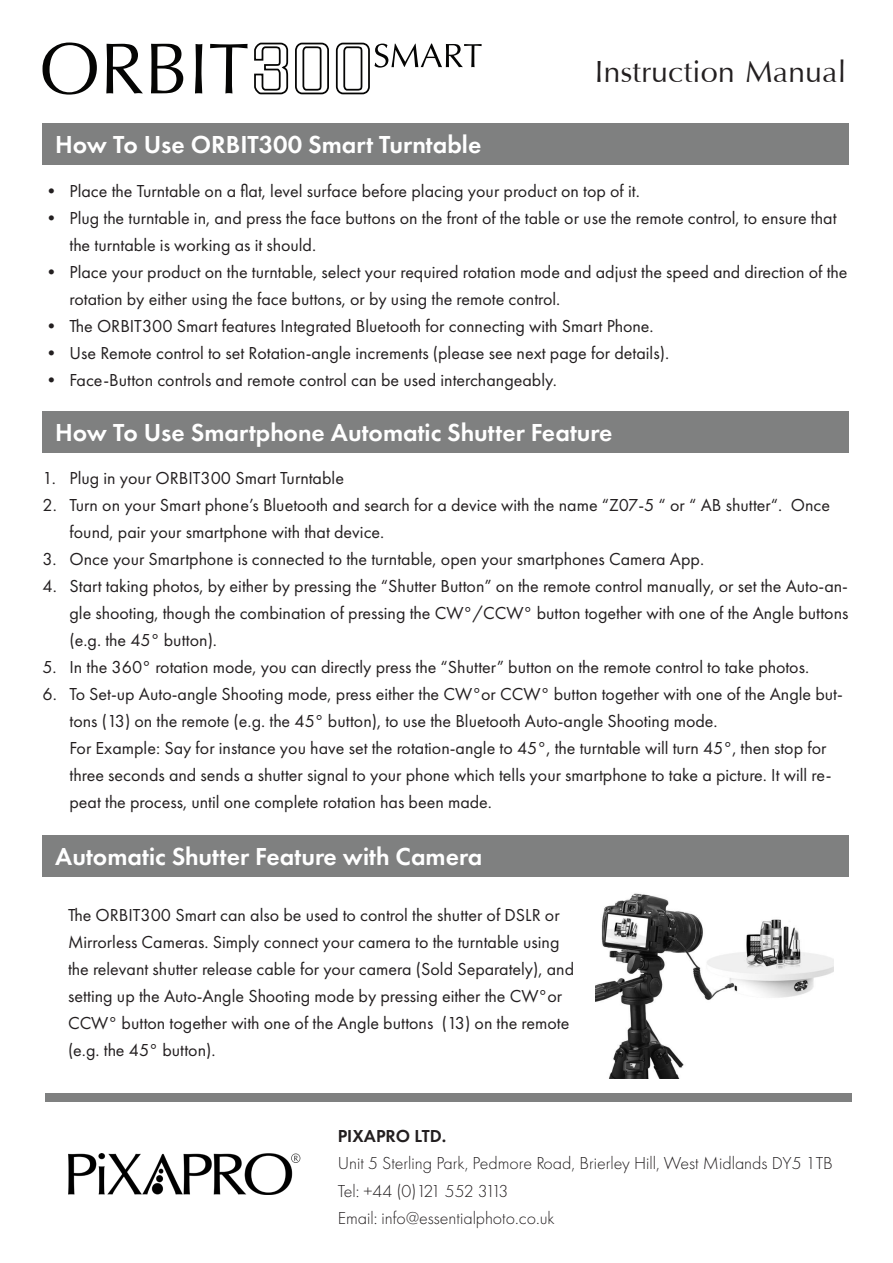
<style>
.page{position:relative;width:893px;height:1263px;background:#fff}
.page>*{position:absolute;margin:0;border:0;box-sizing:border-box;transform-origin:0 0}
.t1{font:48px "Iris UPC";color:#231f20}
.t2{font:600 25.5px "Futura PT";color:#fff}
.t3{font:18px/27px "Futura PT";color:#231f20}
.t4{font:300 18px "Futura PT";color:#231f20}
.t5{font:300 18px "Futura PT";letter-spacing:-.11em;color:#231f20}
.t6{font:600 18px "Futura PT";color:#231f20}
</style>
<div class="page">
<svg style="left:43px;top:43px;width:54px;height:52px"></svg>
<svg style="left:106px;top:44px;width:37px;height:49px"></svg>
<svg style="left:151px;top:44px;width:32px;height:49px"></svg>
<svg style="left:195px;top:44px;width:7px;height:49px"></svg>
<svg style="left:210px;top:43px;width:272px;height:52px"></svg>
<div style="left:43px;top:411px;width:806px;height:41px;background:#7f8080"></div>
<div style="left:43px;top:835px;width:806px;height:41px;background:#7f8080"></div>
<img style="left:595px;top:893px;width:238px;height:185px">
<div style="left:43px;top:123px;width:806px;height:41px;background:#7f8080"></div>
<img style="left:68px;top:1153px;width:233px;height:41px">
<div style="left:45px;top:1093px;width:807px;height:8px;background:#7f8080"></div>
<p class="t1" style="left:595px;top:36px;width:253px">Instruction Manual</p>
<p class="t2" style="left:55px;top:129px;width:427px">How To Use ORBIT300 Smart Turntable</p>
<p class="t3" style="left:43px;top:177px;width:599px">• Place the Turntable on a flat, level surface before placing your product on top of it.</p>
<p class="t3" style="left:70px;top:204px;width:768px;text-indent:-27px">• Plug the turntable in, and press the face buttons on the front of the table or use the remote control, to ensure that the turntable is working as it should.</p>
<p class="t3" style="left:70px;top:258px;width:779px;text-indent:-27px">• Place your product on the turntable, select your required rotation mode and adjust the speed and direction of the rotation by either using the face buttons, or by using the remote control.</p>
<p class="t3" style="left:43px;top:312px;width:613px">• The ORBIT300 Smart features Integrated Bluetooth for connecting with Smart Phone.</p>
<p class="t3" style="left:43px;top:339px;width:628px">• Use Remote control to set Rotation-angle increments (please see next page for details).</p>
<p class="t3" style="left:43px;top:366px;width:516px">• Face-Button controls and remote control can be used interchangeably.</p>
<p class="t2" style="left:55px;top:417px;width:559px">How To Use Smartphone Automatic Shutter Feature</p>
<p class="t3" style="left:43px;top:465px;width:303px">1. Plug in your ORBIT300 Smart Turntable</p>
<p class="t3" style="left:70px;top:492px;width:762px;text-indent:-27px">2. Turn on your Smart phone’s Bluetooth and search for a device with the name “Z07-5 “ or “ AB shutter“. Once found, pair your smartphone with that device.</p>
<p class="t3" style="left:43px;top:546px;width:663px">3. Once your Smartphone is connected to the turntable, open your smartphones Camera App.</p>
<p class="t3" style="left:70px;top:573px;width:780px;text-align:justify;text-indent:-27px">4. Start taking photos, by either by pressing the “Shutter Button” on the remote control manually, or set the Auto-an&shy;gle shooting, though the combination of pressing the CW°/CCW° button together with one of the Angle buttons (e.g. the 45° button).</p>
<p class="t3" style="left:43px;top:654px;width:768px">5. In the 360° rotation mode, you can directly press the “Shutter” button on the remote control to take photos.</p>
<p class="t3" style="left:70px;top:681px;width:775px;text-indent:-27px">6. To Set-up Auto-angle Shooting mode, press either the CW°or CCW° button together with one of the Angle but&shy;tons (13) on the remote (e.g. the 45° button), to use the Bluetooth Auto-angle Shooting mode.<br>For Example: Say for instance you have set the rotation-angle to 45°, the turntable will turn 45°, then stop for three seconds and sends a shutter signal to your phone which tells your smartphone to take a picture. It will re&shy;peat the process, until one complete rotation has been made.</p>
<p class="t2" style="left:55px;top:840px;width:429px">Automatic Shutter Feature with Camera</p>
<p class="t3" style="left:68px;top:901px;width:508px">The ORBIT300 Smart can also be used to control the shutter of DSLR or Mirrorless Cameras. Simply connect your camera to the turntable using the relevant shutter release cable for your camera (Sold Separately), and setting up the Auto-Angle Shooting mode by pressing either the CW°or CCW° button together with one of the Angle buttons (13) on the remote (e.g. the 45° button).</p>
<p class="t6" style="left:338px;top:1125px;width:110px">PIXAPRO LTD.</p>
<p class="t4" style="left:338px;top:1153px;width:497px">Unit 5 Sterling Park, Pedmore Road, Brierley Hill, West Midlands DY5 1TB</p>
<p class="t5" style="left:338px;top:1180px;width:172px">Tel: +44 (0)121 552 3113</p>
<p class="t4" style="left:338px;top:1207px;width:218px">Email: info@essentialphoto.co.uk</p>
</div>
